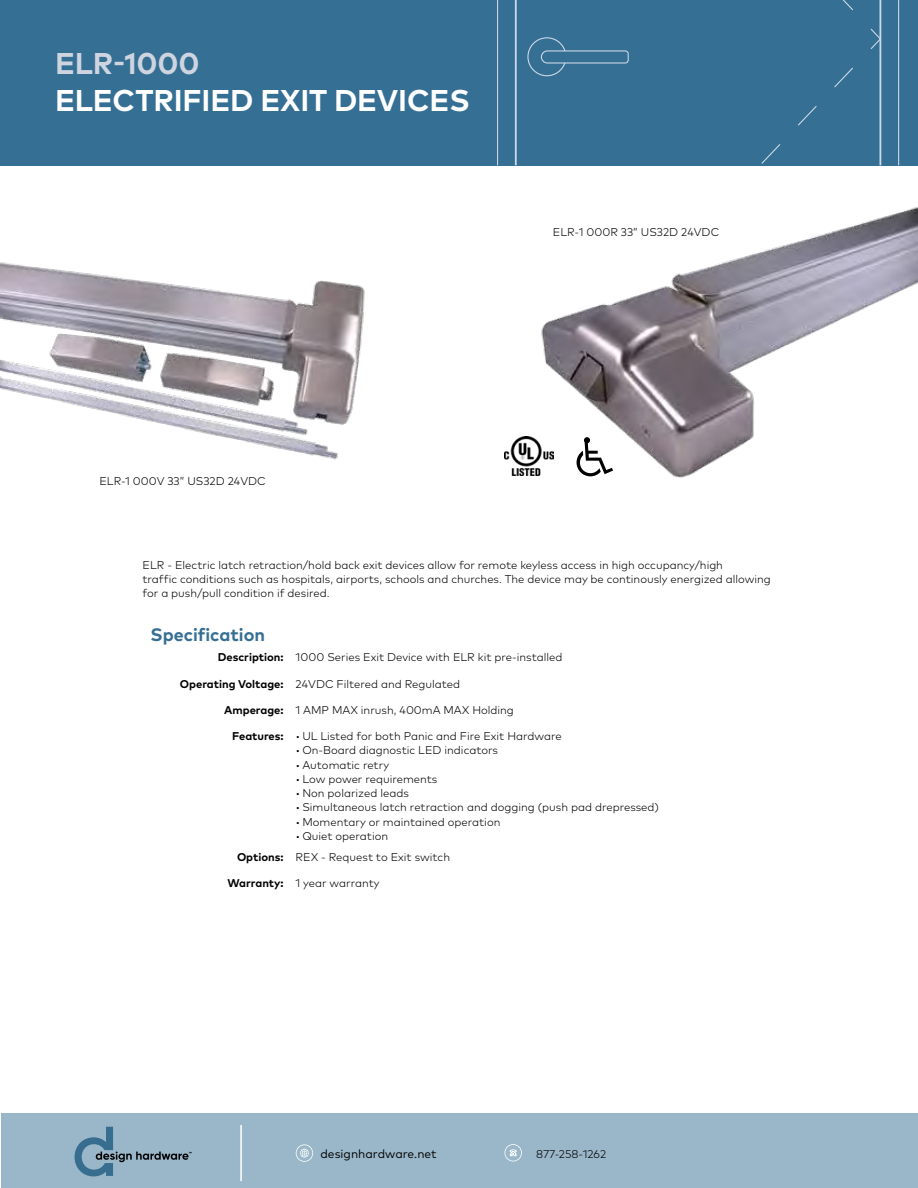
<style>
.page{position:relative;width:918px;height:1188px;background:#fff}
.page>*{position:absolute;margin:0;border:0;box-sizing:border-box;transform-origin:0 0}
.t1{font:700 30px "Mark Pro";letter-spacing:-.005em;color:#fff}
.t2{font:700 30px "Mark Pro";letter-spacing:-.01em;color:#ced5e0}
.t3{font:700 18px "Mark Pro";color:#356f94}
.t4{font:12px "Mark Pro";color:#000}
.t5{font:300 11.25px/14.2px "Mark Pro";color:#000;text-align:center}
.s1{font-weight:700}
</style>
<div class="page">
<img style="left:0;top:206px;width:918px;height:272px">
<div style="left:0;top:0;width:918px;height:166px;background:#356f94"></div>
<hr style="left:879px;top:0;width:2px;height:165px;background:#cdd9e6">
<hr style="left:515px;top:0;width:2px;height:165px;background:#cdd9e6">
<hr style="left:898px;top:0;width:1px;height:165px;background:#cdd9e6">
<hr style="left:497px;top:0;width:1px;height:165px;background:#cdd9e6">
<svg style="left:842px;top:0;width:11px;height:10px"></svg>
<svg style="left:871px;top:29px;width:9px;height:20px"></svg>
<svg style="left:527px;top:37px;width:326px;height:127px"></svg>
<div style="left:1px;top:1114px;width:917px;height:74px;background:#9ab7c9"></div>
<svg style="left:75px;top:1127px;width:117px;height:49px"></svg>
<hr style="left:240px;top:1125px;width:2px;height:56px;background:#fff">
<svg style="left:296px;top:1144px;width:17px;height:18px"></svg>
<svg style="left:505px;top:1144px;width:17px;height:18px"></svg>
<img style="left:505px;top:436px;width:48px;height:39px">
<svg style="left:577px;top:437px;width:36px;height:39px"></svg>
<h1 class="t2" style="left:55px;top:40px;width:146px">ELR-1000</h1>
<h1 class="t1" style="left:55px;top:78px;width:416px">ELECTRIFIED EXIT DEVICES</h1>
<p class="t5" style="left:553px;top:224px;width:168px">ELR-1 000R 33” US32D 24VDC</p>
<p class="t5" style="left:99px;top:473px;width:168px">ELR-1 000V 33” US32D 24VDC</p>
<p class="t5" style="left:143px;top:557px;width:630px;text-align:left">ELR - Electric latch retraction/hold back exit devices allow for remote keyless access in high occupancy/high<br>traffic conditions such as hospitals, airports, schools and churches. The device may be continously energized allowing for a push/pull condition if desired.</p>
<h2 class="t3" style="left:151px;top:621px;width:116px">Specification</h2>
<p class="t5" style="left:218px;top:650px;width:346px"><span class="s1">Description:</span> 1000 Series Exit Device with ELR kit pre-installed</p>
<p class="t5" style="left:180px;top:676px;width:282px"><span class="s1">Operating Voltage:</span> 24VDC Filtered and Regulated</p>
<p class="t5" style="left:224px;top:702px;width:291px"><span class="s1">Amperage:</span> 1 AMP MAX inrush, 400mA MAX Holding</p>
<p class="t5" style="left:232px;top:728px;width:331px"><span class="s1">Features:</span> • UL Listed for both Panic and Fire Exit Hardware</p>
<p class="t5" style="left:296px;top:742px;width:204px">• On-Board diagnostic LED indicators</p>
<p class="t5" style="left:296px;top:757px;width:95px">• Automatic retry</p>
<p class="t5" style="left:296px;top:771px;width:143px">• Low power requirements</p>
<p class="t5" style="left:296px;top:785px;width:115px">• Non polarized leads</p>
<p class="t5" style="left:296px;top:799px;width:365px">• Simultaneous latch retraction and dogging (push pad drepressed)</p>
<p class="t5" style="left:296px;top:814px;width:206px">• Momentary or maintained operation</p>
<p class="t5" style="left:237px;top:825px;width:215px;line-height:20.9px">• Quiet operation<br><span class="s1">Options:</span> REX - Request to Exit switch</p>
<p class="t5" style="left:228px;top:875px;width:154px"><span class="s1">Warranty:</span> 1 year warranty</p>
<p class="t4" style="left:321px;top:1145px;width:118px">designhardware.net</p>
<p class="t5" style="left:536px;top:1146px;width:72px">877-258-1262</p>
</div>
